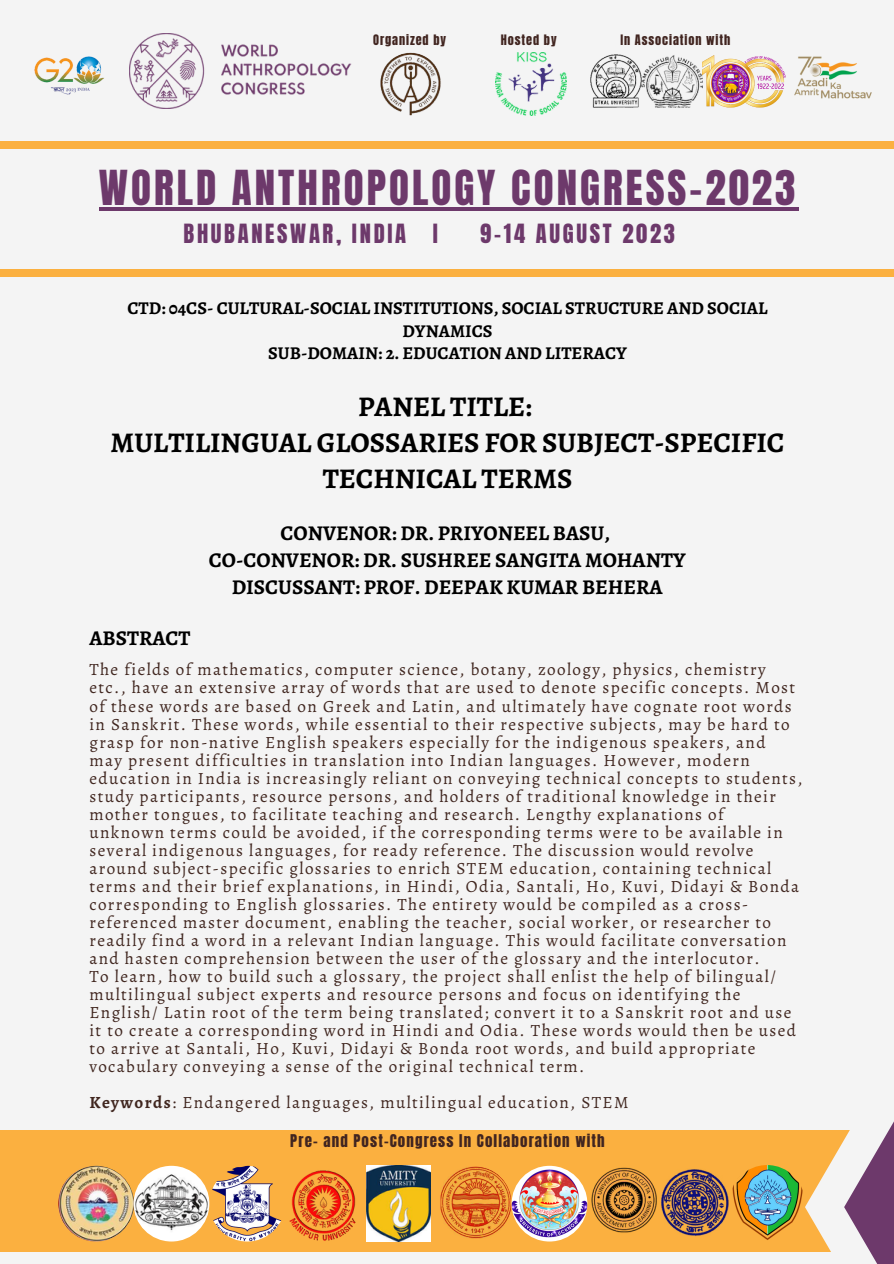
<style>
.page{position:relative;width:894px;height:1264px;background:#fff}
.page>*{position:absolute;margin:0;border:0;box-sizing:border-box;transform-origin:0 0}
.t1{font:40.95px "Anton";letter-spacing:.075em;color:#6d396b}
.t2{font:700 28.5px/36px "Alegreya";color:#000;text-align:center}
.t3{font:22.5px "Anton";letter-spacing:.12em;color:#6d396b}
.t4{font:700 21px/27px "Alegreya";color:#000;text-align:center}
.t5{font:700 18px/22.5px "Alegreya";color:#000;text-align:center}
.t6{font:17.1px/18px "Alegreya";letter-spacing:.08em;color:#40261f}
.t7{font:15px "Anton";letter-spacing:.075em;color:#412520}
.t8{font:12.3px "Anton";letter-spacing:.075em;color:#412520}
.s1{font-weight:700}
</style>
<div class="page">
<div style="left:0;top:0;width:893px;height:1263px;background:#f4f4f4"></div>
<div style="left:1px;top:269px;width:892px;height:8px;background:#fbb040"></div>
<div style="left:0;top:1130px;width:893px;height:120px;background:#fbb040"></div>
<svg style="left:804px;top:1142px;width:39px;height:110px;fill:#f4f4f4"></svg>
<svg style="left:843px;top:1123px;width:50px;height:140px;fill:#6d396b"></svg>
<div style="left:1px;top:141px;width:892px;height:8px;background:#fbb040"></div>
<hr style="left:99px;top:207px;width:699px;height:4px;background:#6d396b">
<img style="left:58px;top:1165px;width:76px;height:76px;border-radius:50%">
<img style="left:134px;top:1165px;width:75px;height:76px;border-radius:50%">
<img style="left:209px;top:1165px;width:76px;height:76px;border-radius:50%">
<img style="left:285px;top:1165px;width:75px;height:76px;border-radius:50%">
<img style="left:436px;top:1165px;width:75px;height:76px;border-radius:50%">
<img style="left:511px;top:1165px;width:76px;height:76px;border-radius:50%">
<img style="left:366px;top:1165px;width:64px;height:75px">
<img style="left:575px;top:1167px;width:154px;height:69px">
<img style="left:729px;top:1164px;width:75px;height:76px;border-radius:50%">
<img style="left:590px;top:55px;width:49px;height:53px">
<img style="left:639px;top:55px;width:146px;height:53px">
<img style="left:379px;top:53px;width:63px;height:62px;border-radius:50%">
<img style="left:129px;top:34px;width:223px;height:74px">
<img style="left:785px;top:56px;width:87px;height:43px">
<img style="left:34px;top:56px;width:70px;height:39px">
<img style="left:495px;top:53px;width:71px;height:63px">
<p class="t8" style="left:373px;top:31px;width:74px">Organized by</p>
<p class="t8" style="left:500px;top:31px;width:57px">Hosted by</p>
<p class="t8" style="left:620px;top:31px;width:111px">In Association with</p>
<h1 class="t1" style="left:99px;top:158px;width:698px">WORLD ANTHROPOLOGY CONGRESS-2023</h1>
<h3 class="t3" style="left:183px;top:218px;width:256px">BHUBANESWAR, INDIA I</h3>
<h3 class="t3" style="left:480px;top:218px;width:196px">9-14 AUGUST 2023</h3>
<p class="t5" style="left:127px;top:297px;width:641px">CTD: 04CS- CULTURAL-SOCIAL INSTITUTIONS, SOCIAL STRUCTURE AND SOCIAL<br>DYNAMICS<br>SUB-DOMAIN: 2. EDUCATION AND LITERACY</p>
<h2 class="t2" style="left:110px;top:388px;width:675px">PANEL TITLE:<br>MULTILINGUAL GLOSSARIES FOR SUBJECT-SPECIFIC<br>TECHNICAL TERMS</h2>
<p class="t4" style="left:209px;top:519px;width:478px">CONVENOR: DR. PRIYONEEL BASU,<br>CO-CONVENOR: DR. SUSHREE SANGITA MOHANTY<br>DISCUSSANT: PROF. DEEPAK KUMAR BEHERA</p>
<p class="t4" style="left:89px;top:624px;width:102px">ABSTRACT</p>
<p class="t6" style="left:89px;top:660px;width:714px">The fields of mathematics, computer science, botany, zoology, physics, chemistry etc., have an extensive array of words that are used to denote specific concepts. Most of these words are based on Greek and Latin, and ultimately have cognate root words in Sanskrit. These words, while essential to their respective subjects, may be hard to grasp for non-native English speakers especially for the indigenous speakers, and<br>may present difficulties in translation into Indian languages. However, modern education in India is increasingly reliant on conveying technical concepts to students, study participants, resource persons, and holders of traditional knowledge in their mother tongues, to facilitate teaching and research. Lengthy explanations of unknown terms could be avoided, if the corresponding terms were to be available in several indigenous languages, for ready reference. The discussion would revolve around subject-specific glossaries to enrich STEM education, containing technical terms and their brief explanations, in Hindi, Odia, Santali, Ho, Kuvi, Didayi &amp; Bonda corresponding to English glossaries. The entirety would be compiled as a cross&shy;referenced master document, enabling the teacher, social worker, or researcher to readily find a word in a relevant Indian language. This would facilitate conversation and hasten comprehension between the user of the glossary and the interlocutor.<br>To learn, how to build such a glossary, the project shall enlist the help of bilingual/ multilingual subject experts and resource persons and focus on identifying the English/ Latin root of the term being translated; convert it to a Sanskrit root and use it to create a corresponding word in Hindi and Odia. These words would then be used to arrive at Santali, Ho, Kuvi, Didayi &amp; Bonda root words, and build appropriate vocabulary conveying a sense of the original technical term.</p>
<p class="t6" style="left:89px;top:1093px;width:540px"><span class="s1">Keywords</span>: Endangered languages, multilingual education, STEM</p>
<p class="t7" style="left:290px;top:1129px;width:316px">Pre- and Post-Congress In Collaboration with</p>
</div>
